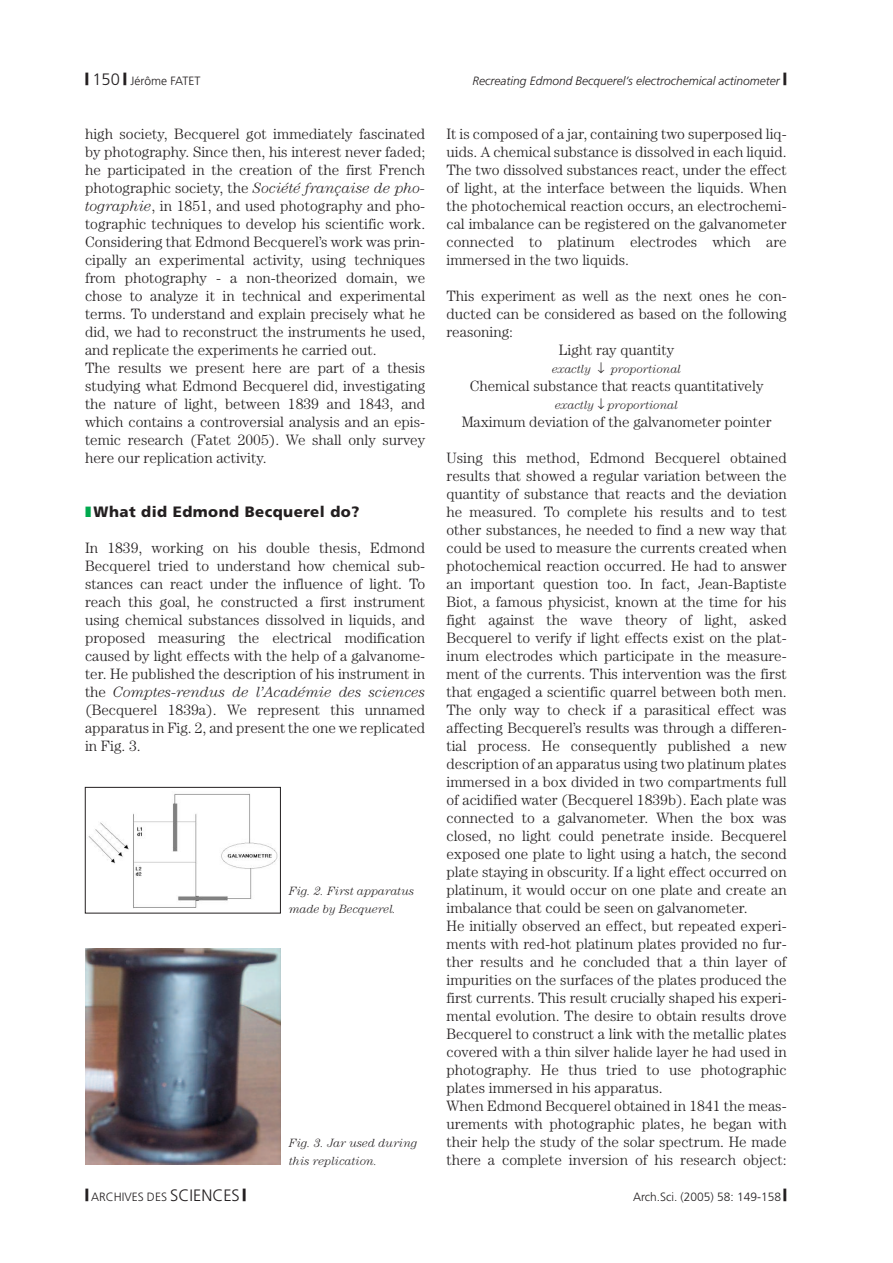
<style>
.page{position:relative;width:893px;height:1263px;background:#fff}
.page>*{position:absolute;margin:0;border:0;box-sizing:border-box;transform-origin:0 0}
.t1{font:300 15px/18px "Century";color:#231f20}
.t2{font:900 15px "Frutiger";letter-spacing:.03em;color:#231f20}
.t3{font:italic 300 12px/18px "Century";color:#231f20}
.t4{font:300 12px "Frutiger";color:#231f20}
.t5{font:italic 300 12px "Frutiger";color:#231f20}
.s1{font-weight:900;font-size:16.5px}
.s2{font-size:16.5px}
.s3{font-weight:900;font-style:normal;font-size:16.5px}
.s4{font-style:italic}
.s5{color:#00a94e}
</style>
<div class="page">
<img style="left:88px;top:793px;width:190px;height:116px">
<div style="left:85px;top:787px;width:196px;height:126px;border:1px solid #231f20"></div>
<img style="left:85px;top:948px;width:196px;height:216px">
<p class="t4" style="left:85px;top:76px;width:117px"><span class="s1">|</span> <span class="s2">150</span> <span class="s1">|</span> Jérôme FATET</p>
<p class="t5" style="left:473px;top:76px;width:316px">Recreating Edmond Becquerel’s electrochemical actinometer <span class="s3">|</span></p>
<p class="t1" style="left:85px;top:126px;width:342px">high society, Becquerel got immediately fascinated by photography. Since then, his interest never faded; he participated in the creation of the first French photographic society, the <span class="s4">Société française de pho&shy;tographie</span>, in 1851, and used photography and pho&shy;tographic techniques to develop his scientific work.<br>Considering that Edmond Becquerel’s work was prin&shy;cipally an experimental activity, using techniques from photography - a non-theorized domain, we chose to analyze it in technical and experimental terms. To understand and explain precisely what he did, we had to reconstruct the instruments he used, and replicate the experiments he carried out.<br>The results we present here are part of a thesis studying what Edmond Becquerel did, investigating the nature of light, between 1839 and 1843, and which contains a controversial analysis and an epis&shy;temic research (Fatet 2005). We shall only survey here our replication activity.</p>
<p class="t2" style="left:85px;top:506px;width:276px"><span class="s5">❚</span>What did Edmond Becquerel do?</p>
<p class="t1" style="left:85px;top:540px;width:342px;text-align:justify">In 1839, working on his double thesis, Edmond Becquerel tried to understand how chemical sub&shy;stances can react under the influence of light. To reach this goal, he constructed a first instrument using chemical substances dissolved in liquids, and proposed measuring the electrical modification caused by light effects with the help of a galvanome&shy;ter. He published the description of his instrument in the <span class="s4">Comptes-rendus de l’Académie des sciences </span>(Becquerel 1839a). We represent this unnamed apparatus in Fig. 2, and present the one we replicated in Fig. 3.</p>
<p class="t3" style="left:289px;top:883px;width:127px">Fig. 2. First apparatus made by Becquerel.</p>
<p class="t3" style="left:289px;top:1135px;width:130px">Fig. 3. Jar used during this replication.</p>
<p class="t1" style="left:446px;top:126px;width:342px;text-align:justify">It is composed of a jar, containing two superposed liq&shy;uids. A chemical substance is dissolved in each liquid.<br>The two dissolved substances react, under the effect of light, at the interface between the liquids. When the photochemical reaction occurs, an electrochemi&shy;cal imbalance can be registered on the galvanometer connected to platinum electrodes which are immersed in the two liquids.</p>
<p class="t1" style="left:446px;top:288px;width:342px">This experiment as well as the next ones he con-</p>
<p class="t1" style="left:446px;top:306px;width:342px">ducted can be considered as based on the following</p>
<p class="t1" style="left:446px;top:324px;width:68px">reasoning:</p>
<p class="t1" style="left:559px;top:342px;width:117px">Light ray quantity</p>
<p class="t3" style="left:552px;top:361px;width:131px">exactly ↓ proportional</p>
<p class="t1" style="left:470px;top:378px;width:295px">Chemical substance that reacts quantitatively</p>
<p class="t3" style="left:555px;top:397px;width:124px">exactly ↓ proportional</p>
<p class="t1" style="left:462px;top:414px;width:311px">Maximum deviation of the galvanometer pointer</p>
<p class="t1" style="left:446px;top:450px;width:342px">Using this method, Edmond Becquerel obtained results that showed a regular variation between the quantity of substance that reacts and the deviation he measured. To complete his results and to test other substances, he needed to find a new way that could be used to measure the currents created when photochemical reaction occurred. He had to answer an important question too. In fact, Jean-Baptiste Biot, a famous physicist, known at the time for his fight against the wave theory of light, asked Becquerel to verify if light effects exist on the plat&shy;inum electrodes which participate in the measure&shy;ment of the currents. This intervention was the first that engaged a scientific quarrel between both men.<br>The only way to check if a parasitical effect was affecting Becquerel’s results was through a differen&shy;tial process. He consequently published a new description of an apparatus using two platinum plates immersed in a box divided in two compartments full of acidified water (Becquerel 1839b). Each plate was connected to a galvanometer. When the box was closed, no light could penetrate inside. Becquerel exposed one plate to light using a hatch, the second plate staying in obscurity. If a light effect occurred on platinum, it would occur on one plate and create an imbalance that could be seen on galvanometer.<br>He initially observed an effect, but repeated experi&shy;ments with red-hot platinum plates provided no fur&shy;ther results and he concluded that a thin layer of impurities on the surfaces of the plates produced the first currents. This result crucially shaped his experi&shy;mental evolution. The desire to obtain results drove Becquerel to construct a link with the metallic plates covered with a thin silver halide layer he had used in photography. He thus tried to use photographic plates immersed in his apparatus.<br>When Edmond Becquerel obtained in 1841 the meas&shy;urements with photographic plates, he began with their help the study of the solar spectrum. He made there a complete inversion of his research object:</p>
<p class="t4" style="left:85px;top:1192px;width:163px"><span class="s1">|</span> ARCHIVES DES <span class="s2">SCIENCES</span> <span class="s1">|</span></p>
<p class="t4" style="left:633px;top:1192px;width:155px">Arch.Sci. (2005) 58: 149-158 <span class="s1">|</span></p>
</div>
